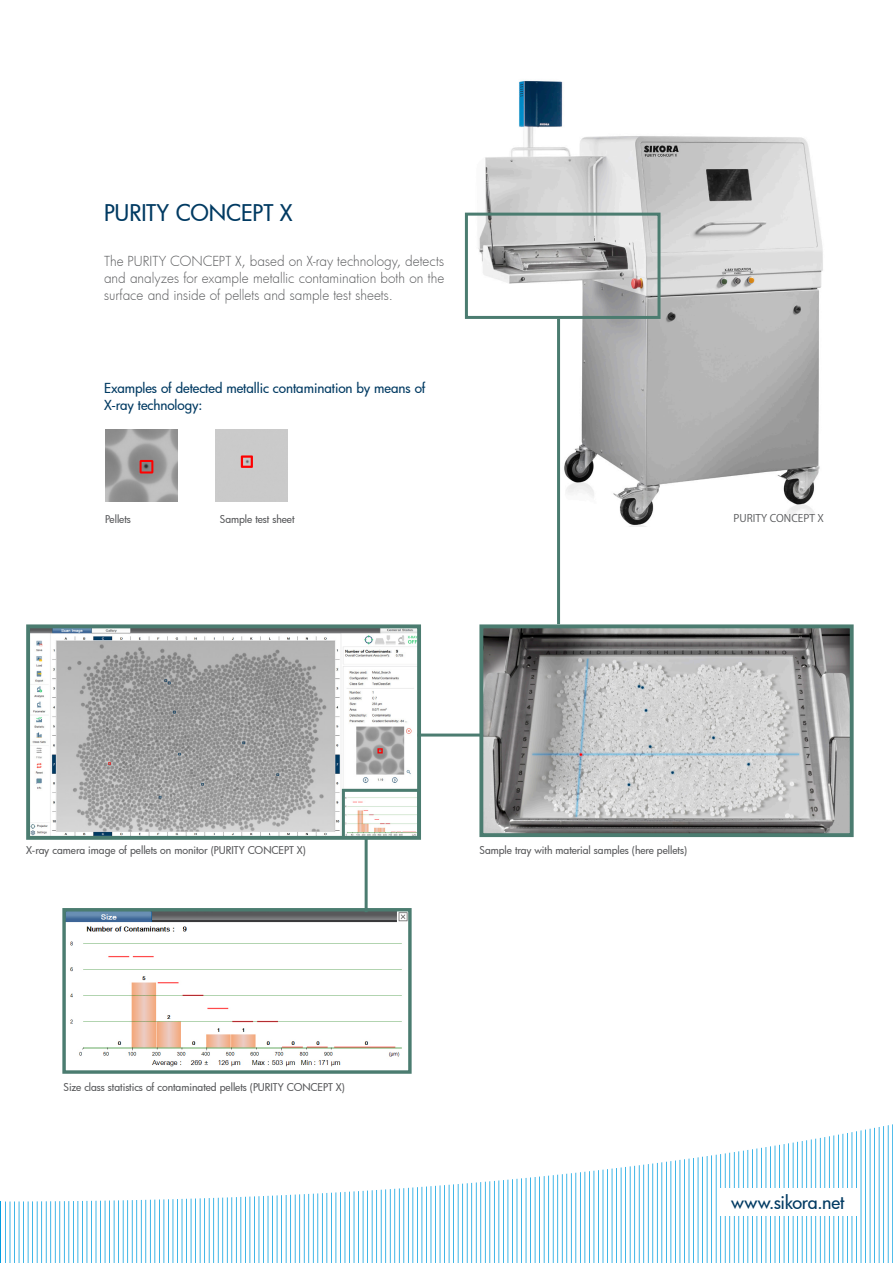
<style>
.page{position:relative;width:893px;height:1263px;background:#fff}
.page>*{position:absolute;margin:0;border:0;box-sizing:border-box;transform-origin:0 0}
.t1{font:500 22.5px "Futura";color:#003a62}
.t2{font:500 18px "Futura";letter-spacing:-.01em;color:#003a62}
.t3{font:300 13.5px/17.2px "Futura";color:#57585a;text-align:justify}
.t4{font:500 13.5px/17.2px "Futura";letter-spacing:-.005em;color:#003a62}
.t5{font:500 10.5px "Futura";letter-spacing:-.005em;color:#57585a}
.t6{font:10.5px "Koz Go Pr 6 N";color:#57585a}
</style>
<div class="page">
<hr style="left:1px;top:1201px;width:1px;height:62px;background:#009ee0">
<svg style="left:5px;top:1124px;width:888px;height:139px"></svg>
<div style="left:718px;top:1188px;width:139px;height:27px;background:#fff"></div>
<img style="left:464px;top:81px;width:359px;height:446px">
<img style="left:105px;top:429px;width:72px;height:73px">
<div style="left:216px;top:429px;width:72px;height:73px;background:#cacaca"></div>
<img style="left:31px;top:629px;width:385px;height:206px">
<div style="left:26px;top:624px;width:395px;height:216px;border:4px solid #4b7c70"></div>
<img style="left:484px;top:629px;width:365px;height:203px">
<div style="left:479px;top:624px;width:375px;height:213px;border:4px solid #4b7c70"></div>
<hr style="left:418px;top:733px;width:65px;height:3px;background:#4b7c70">
<img style="left:66px;top:912px;width:342px;height:155px">
<div style="left:62px;top:908px;width:350px;height:166px;border:3px solid #4b7c70"></div>
<hr style="left:365px;top:837px;width:3px;height:75px;background:#4b7c70">
<div style="left:342px;top:789px;width:78px;height:50px;border:3px solid #4b7c70"></div>
<div style="left:465px;top:213px;width:195px;height:106px;border:3px solid #4b7c70"></div>
<hr style="left:557px;top:319px;width:3px;height:305px;background:#4b7c70">
<h1 class="t1" style="left:104px;top:198px;width:190px">PURITY CONCEPT X</h1>
<p class="t3" style="left:104px;top:252px;width:342px">The PURITY CONCEPT X, based on X-ray technology, detects and analyzes for example metallic contamination both on the surface and inside of pellets and sample test sheets.</p>
<p class="t4" style="left:104px;top:379px;width:323px">Examples of detected metallic contamination by means of<br>X-ray technology:</p>
<p class="t5" style="left:105px;top:511px;width:27px">Pellets</p>
<p class="t5" style="left:220px;top:512px;width:76px">Sample test sheet</p>
<p class="t6" style="left:734px;top:512px;width:92px">PURITY CONCEPT X</p>
<p class="t5" style="left:26px;top:843px;width:281px">X-ray camera image of pellets on monitor (PURITY CONCEPT X)</p>
<p class="t5" style="left:479px;top:843px;width:209px">Sample tray with material samples (here pellets)</p>
<p class="t5" style="left:63px;top:1080px;width:283px">Size class statistics of contaminated pellets (PURITY CONCEPT X)</p>
<h2 class="t2" style="left:731px;top:1190px;width:115px">www.sikora.net</h2>
</div>
